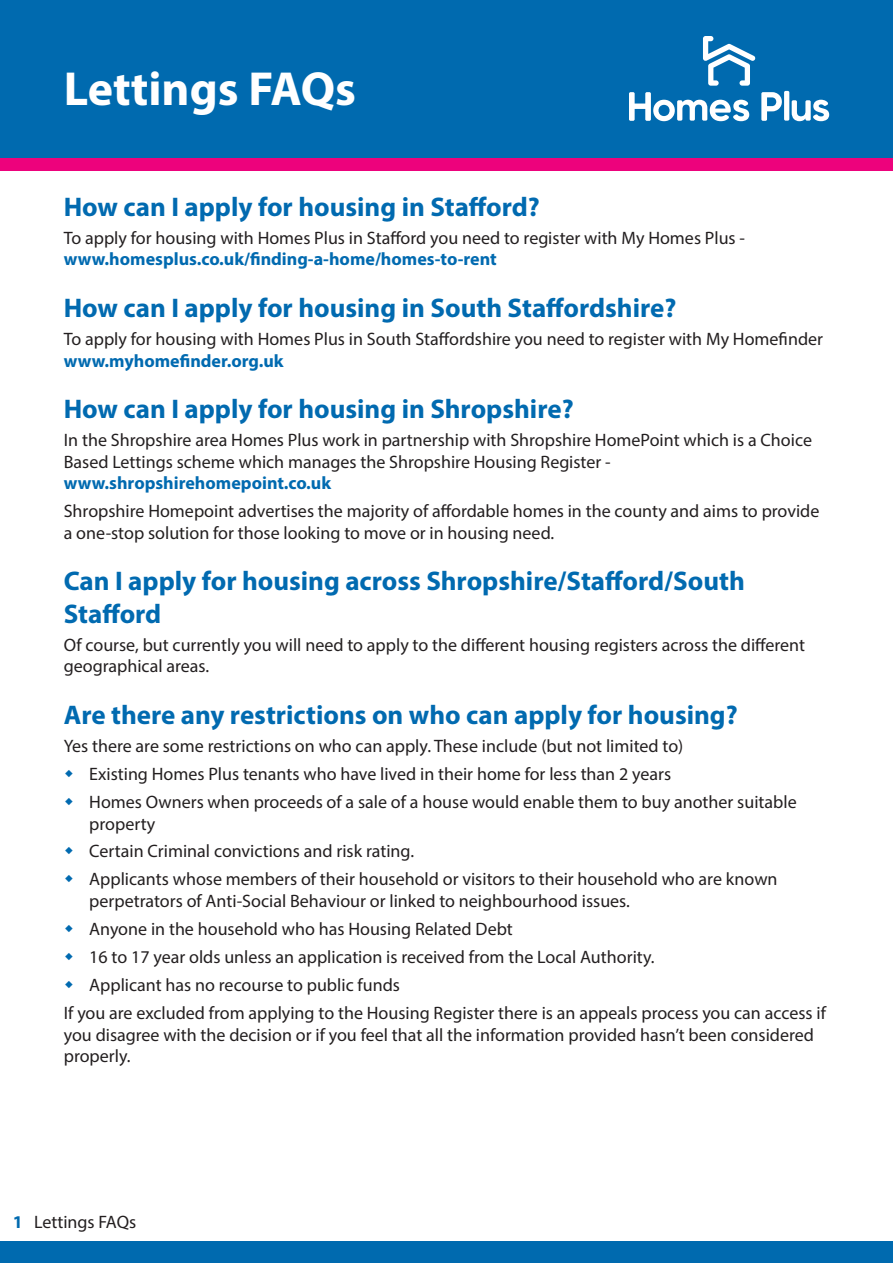
<style>
.page{position:relative;width:893px;height:1263px;background:#fff}
.page>*{position:absolute;margin:0;border:0;box-sizing:border-box;transform-origin:0 0}
.t1{font:700 48px "Myriad Pro";color:#fff}
.Sub_header___lv1{font:700 27px/32.4px "Myriad Pro";color:#016ab0}
.Body{font:18px/21.6px "Myriad Pro";color:#231f20}
.s1{font-weight:700;color:#016ab0}
.s2{font-weight:700;color:#006aaf}
</style>
<div class="page">
<div style="left:0;top:1242px;width:893px;height:21px;background:#006aaf"></div>
<div style="left:0;top:0;width:893px;height:158px;background:#006aaf"></div>
<div style="left:0;top:158px;width:893px;height:13px;background:#ed027c"></div>
<svg style="left:703px;top:36px;width:53px;height:50px"></svg>
<div style="left:784px;top:91px;width:5px;height:30px;background:#fff;border-radius:2px"></div>
<svg style="left:792px;top:100px;width:37px;height:21px"></svg>
<svg style="left:629px;top:92px;width:120px;height:29px"></svg>
<svg style="left:761px;top:92px;width:21px;height:29px"></svg>
<p class="t1" style="left:64px;top:57px;width:294px">Lettings FAQs</p>
<p class="Sub_header___lv1" style="left:64px;top:190px;width:478px">How can I apply for housing in Stafford?</p>
<p class="Body" style="left:64px;top:227px;width:683px">To apply for housing with Homes Plus in Stafford you need to register with My Homes Plus - <span class="s1">www.homesplus.co.uk/finding-a-home/homes-to-rent</span></p>
<p class="Sub_header___lv1" style="left:64px;top:291px;width:614px">How can I apply for housing in South Staffordshire?</p>
<p class="Body" style="left:64px;top:328px;width:761px">To apply for housing with Homes Plus in South Staffordshire you need to register with My Homefinder <span class="s1">www.myhomefinder.org.uk</span></p>
<p class="Sub_header___lv1" style="left:64px;top:392px;width:511px">How can I apply for housing in Shropshire?</p>
<p class="Body" style="left:64px;top:429px;width:750px">In the Shropshire area Homes Plus work in partnership with Shropshire HomePoint which is a Choice<br>Based Lettings scheme which manages the Shropshire Housing Register - <span class="s1">www.shropshirehomepoint.co.uk</span></p>
<p class="Body" style="left:64px;top:500px;width:757px">Shropshire Homepoint advertises the majority of affordable homes in the county and aims to provide a one-stop solution for those looking to move or in housing need.</p>
<p class="Sub_header___lv1" style="left:64px;top:564px;width:683px">Can I apply for housing across Shropshire/Stafford/South<br>Stafford</p>
<p class="Body" style="left:64px;top:634px;width:743px">Of course, but currently you will need to apply to the different housing registers across the different geographical areas.</p>
<p class="Sub_header___lv1" style="left:64px;top:698px;width:675px">Are there any restrictions on who can apply for housing?</p>
<p class="Body" style="left:64px;top:735px;width:621px">Yes there are some restrictions on who can apply. These include (but not limited to)</p>
<p class="Body" style="left:89px;top:763px;width:583px">Existing Homes Plus tenants who have lived in their home for less than 2 years</p>
<p class="Body" style="left:89px;top:791px;width:709px">Homes Owners when proceeds of a sale of a house would enable them to buy another suitable property</p>
<p class="Body" style="left:89px;top:840px;width:326px">Certain Criminal convictions and risk rating.</p>
<p class="Body" style="left:89px;top:868px;width:690px">Applicants whose members of their household or visitors to their household who are known perpetrators of Anti-Social Behaviour or linked to neighbourhood issues.</p>
<p class="Body" style="left:89px;top:918px;width:425px">Anyone in the household who has Housing Related Debt</p>
<p class="Body" style="left:89px;top:946px;width:567px">16 to 17 year olds unless an application is received from the Local Authority.</p>
<p class="Body" style="left:89px;top:974px;width:312px">Applicant has no recourse to public funds</p>
<p class="Body" style="left:64px;top:1002px;width:764px">If you are excluded from applying to the Housing Register there is an appeals process you can access if you disagree with the decision or if you feel that all the information provided hasn’t been considered properly.</p>
<p class="Body" style="left:13px;top:1210px;width:125px"><span class="s2">1</span> Lettings FAQs</p>
</div>
